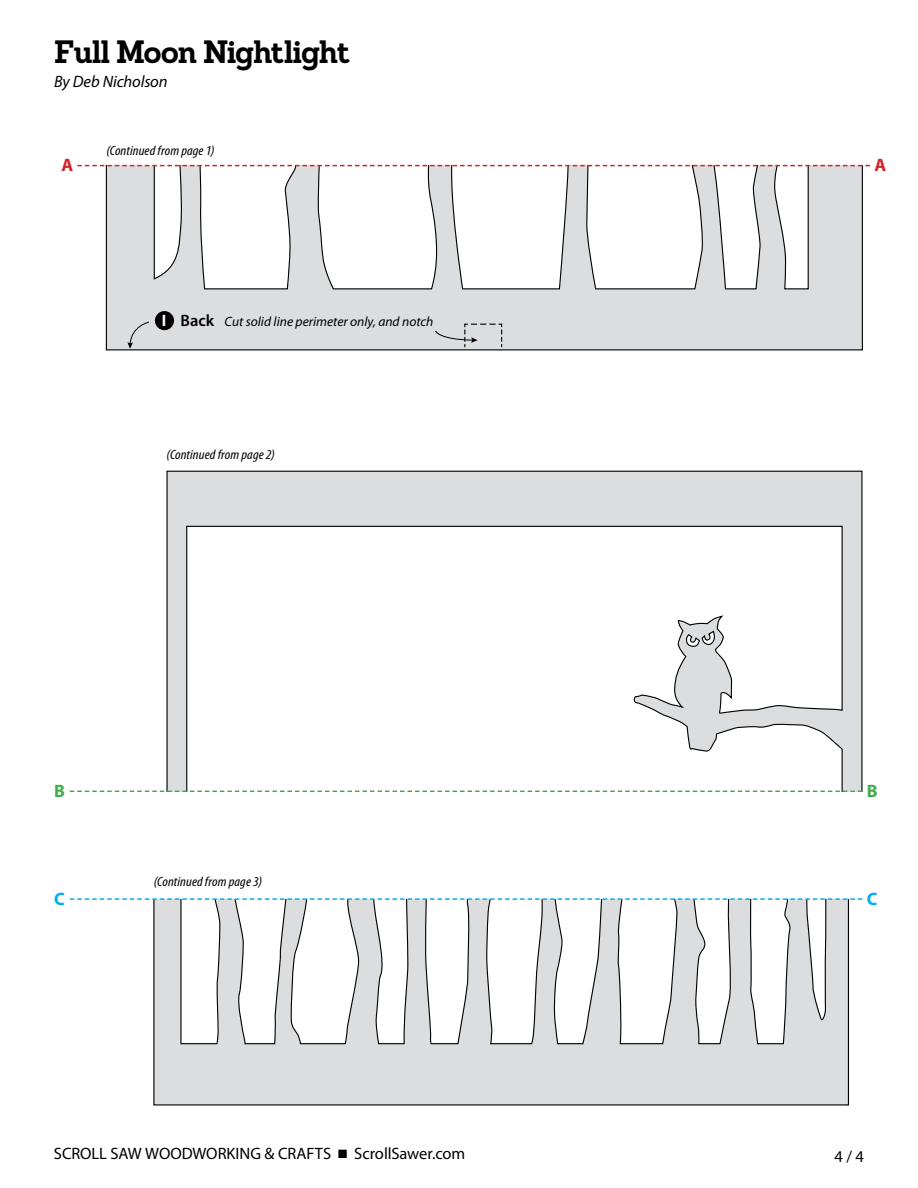
<style>
.page{position:relative;width:918px;height:1188px;background:#fff}
.page>*{position:absolute;margin:0;border:0;box-sizing:border-box;transform-origin:0 0}
.t1{font:700 31.5px "Sanchez";letter-spacing:-.045em;color:#000}
.t2{font:700 18px "Myriad Pro";color:#d2232a}
.t3{font:700 18px "Myriad Pro";color:#41ad49}
.t4{font:700 18px "Myriad Pro";color:#00aeef}
.t5{font:16.5px "Myriad Pro";letter-spacing:-.005em;color:#000}
.t6{font:italic 16.5px "Myriad Pro";letter-spacing:-.005em;color:#000}
.t7{font:700 16.5px "Myriad Pro";color:#fff;scale:.95 1}
.t8{font:italic condensed 13.5px "Myriad Pro";letter-spacing:.005em;color:#000;scale:1.1 1}
.t9{font:italic 13.5px "Myriad Pro";color:#000}
.s1{font-weight:600;font-style:normal;font-size:16.5px}
</style>
<div class="page">
<svg style="left:105px;top:166px;width:758px;height:185px"></svg>
<svg style="left:435px;top:323px;width:68px;height:24px;background:#cccdce"></svg>
<svg style="left:127px;top:321px;width:23px;height:28px"></svg>
<div style="left:155px;top:311px;width:19px;height:19px;background:#000;border-radius:50%"></div>
<svg style="left:77px;top:165px;width:793px;height:1px"></svg>
<svg style="left:166px;top:470px;width:697px;height:321px"></svg>
<svg style="left:70px;top:791px;width:792px;height:1px"></svg>
<svg style="left:153px;top:900px;width:696px;height:206px"></svg>
<svg style="left:70px;top:898px;width:792px;height:2px"></svg>
<h1 class="t1" style="left:54px;top:30px;width:298px">Full Moon Nightlight</h1>
<p class="t6" style="left:54px;top:71px;width:115px">By Deb Nicholson</p>
<p class="t8" style="left:106px;top:142px;width:100px">(Continued from page 1)</p>
<h2 class="t2" style="left:62px;top:153px;width:13px">A</h2>
<h2 class="t2" style="left:875px;top:153px;width:13px">A</h2>
<p class="t7" style="left:162px;top:310px;width:6px">I</p>
<p class="t9" style="left:181px;top:313px;width:254px"><span class="s1">Back</span> Cut solid line perimeter only, and notch</p>
<p class="t8" style="left:167px;top:446px;width:100px">(Continued from page 2)</p>
<h2 class="t3" style="left:54px;top:779px;width:12px">B</h2>
<h2 class="t3" style="left:867px;top:779px;width:12px">B</h2>
<p class="t8" style="left:154px;top:873px;width:100px">(Continued from page 3)</p>
<h2 class="t4" style="left:54px;top:887px;width:12px">C</h2>
<h2 class="t4" style="left:867px;top:887px;width:12px">C</h2>
<p class="t5" style="left:54px;top:1144px;width:413px">SCROLL SAW WOODWORKING &amp; CRAFTS ■ ScrollSawer.com</p>
<p class="t5" style="left:834px;top:1146px;width:31px">4 / 4</p>
</div>
